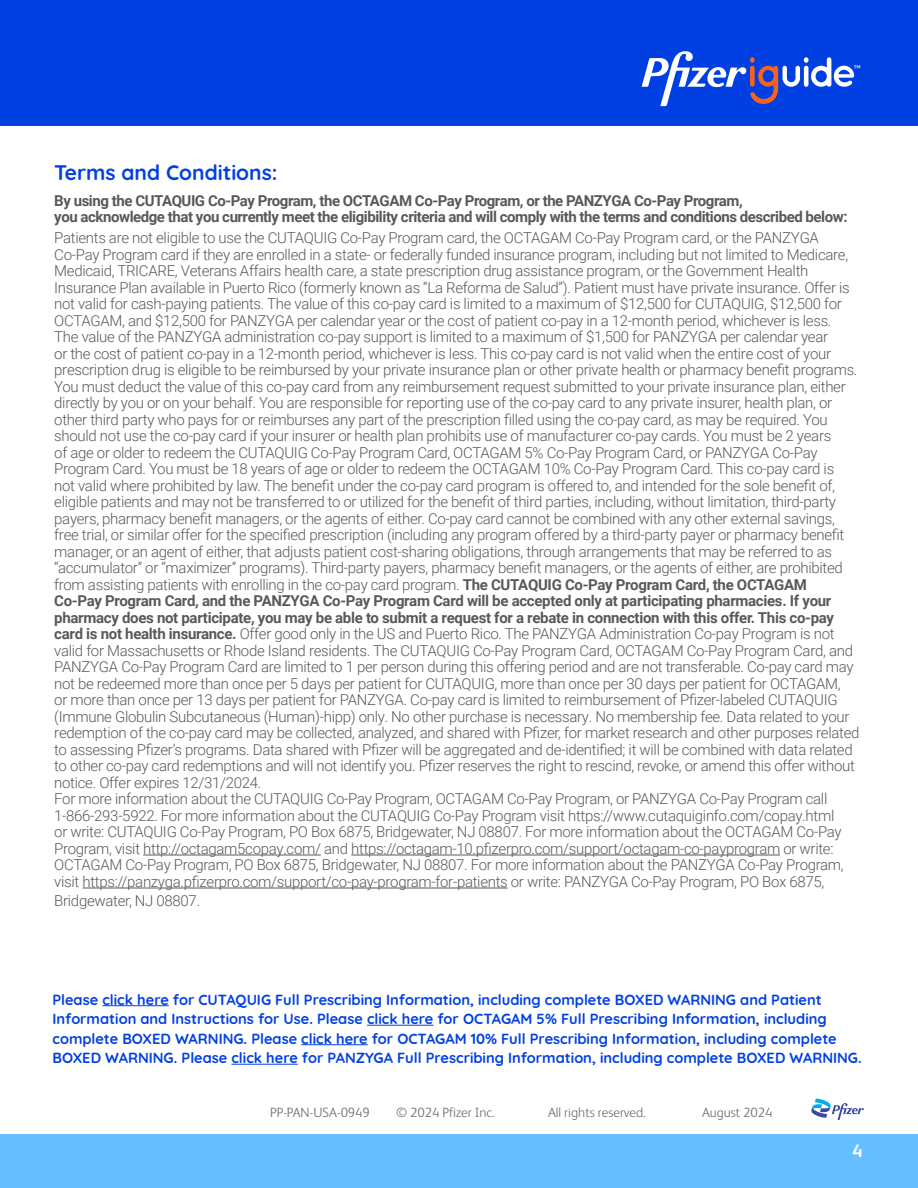
<style>
.page{position:relative;width:918px;height:1188px;background:#fff}
.page>*{position:absolute;margin:0;border:0;box-sizing:border-box;transform-origin:0 0}
.t1{font:700 21px "Quicksand";color:#0040e3}
.t2{font:700 18px "FS Albert";color:#fff}
.t3{font:300 15px/16.5px "Roboto";letter-spacing:-.02em;color:#58595b}
.t4{font:700 15px/16.5px "Roboto";letter-spacing:-.03em;color:#58595b}
.t5{font:700 14.7px/19.5px "Quicksand";color:#0040e3}
.t6{font:300 13.5px "FS Albert";color:#6d6e71}
.s1{font-weight:700}
</style>
<div class="page">
<div style="left:0;top:0;width:918px;height:126px;background:#0040e3"></div>
<svg style="left:642px;top:51px;width:218px;height:55px"></svg>
<hr style="left:143px;top:855px;width:178px;height:1px;background:#58595b">
<hr style="left:351px;top:855px;width:429px;height:1px;background:#58595b">
<hr style="left:82px;top:888px;width:426px;height:1px;background:#58595b">
<div style="left:0;top:1134px;width:918px;height:54px;background:#66bfff"></div>
<hr style="left:102px;top:1005px;width:67px;height:1px;background:#0040e3">
<hr style="left:367px;top:1025px;width:66px;height:1px;background:#0040e3">
<hr style="left:301px;top:1044px;width:67px;height:1px;background:#0040e3">
<hr style="left:231px;top:1064px;width:67px;height:1px;background:#0040e3">
<svg style="left:811px;top:1099px;width:53px;height:21px"></svg>
<h1 class="t1" style="left:54px;top:156px;width:225px">Terms and Conditions:</h1>
<p class="t4" style="left:54px;top:192px;width:795px">By using the CUTAQUIG Co-Pay Program, the OCTAGAM Co-Pay Program, or the PANZYGA Co-Pay Program,<br>you acknowledge that you currently meet the eligibility criteria and will comply with the terms and conditions described below:</p>
<p class="t3" style="left:54px;top:229px;width:807px">Patients are not eligible to use the CUTAQUIG Co-Pay Program card, the OCTAGAM Co-Pay Program card, or the PANZYGA Co-Pay Program card if they are enrolled in a state- or federally funded insurance program, including but not limited to Medicare, Medicaid, TRICARE, Veterans Affairs health care, a state prescription drug assistance program, or the Government Health Insurance Plan available in Puerto Rico (formerly known as “La Reforma de Salud”). Patient must have private insurance. Offer is not valid for cash-paying patients. The value of this co-pay card is limited to a maximum of $12,500 for CUTAQUIG, $12,500 for OCTAGAM, and $12,500 for PANZYGA per calendar year or the cost of patient co-pay in a 12-month period, whichever is less.<br>The value of the PANZYGA administration co-pay support is limited to a maximum of $1,500 for PANZYGA per calendar year<br>or the cost of patient co-pay in a 12-month period, whichever is less. This co-pay card is not valid when the entire cost of your prescription drug is eligible to be reimbursed by your private insurance plan or other private health or pharmacy benefit programs.<br>You must deduct the value of this co-pay card from any reimbursement request submitted to your private insurance plan, either directly by you or on your behalf. You are responsible for reporting use of the co-pay card to any private insurer, health plan, or other third party who pays for or reimburses any part of the prescription filled using the co-pay card, as may be required. You should not use the co-pay card if your insurer or health plan prohibits use of manufacturer co-pay cards. You must be 2 years<br>of age or older to redeem the CUTAQUIG Co-Pay Program Card, OCTAGAM 5% Co-Pay Program Card, or PANZYGA Co-Pay Program Card. You must be 18 years of age or older to redeem the OCTAGAM 10% Co-Pay Program Card. This co-pay card is<br>not valid where prohibited by law. The benefit under the co-pay card program is offered to, and intended for the sole benefit of, eligible patients and may not be transferred to or utilized for the benefit of third parties, including, without limitation, third-party payers, pharmacy benefit managers, or the agents of either. Co-pay card cannot be combined with any other external savings, free trial, or similar offer for the specified prescription (including any program offered by a third-party payer or pharmacy benefit manager, or an agent of either, that adjusts patient cost-sharing obligations, through arrangements that may be referred to as “accumulator” or “maximizer” programs). Third-party payers, pharmacy benefit managers, or the agents of either, are prohibited from assisting patients with enrolling in the co-pay card program. <span class="s1">The CUTAQUIG Co-Pay Program Card, the OCTAGAM<br>Co-Pay Program Card, and the PANZYGA Co-Pay Program Card will be accepted only at participating pharmacies. If your pharmacy does not participate, you may be able to submit a request for a rebate in connection with this offer. This co-pay card is not health insurance.</span> Offer good only in the US and Puerto Rico. The PANZYGA Administration Co-pay Program is not valid for Massachusetts or Rhode Island residents. The CUTAQUIG Co-Pay Program Card, OCTAGAM Co-Pay Program Card, and PANZYGA Co-Pay Program Card are limited to 1 per person during this offering period and are not transferable. Co-pay card may not be redeemed more than once per 5 days per patient for CUTAQUIG, more than once per 30 days per patient for OCTAGAM,<br>or more than once per 13 days per patient for PANZYGA. Co-pay card is limited to reimbursement of Pfizer-labeled CUTAQUIG (Immune Globulin Subcutaneous (Human)-hipp) only. No other purchase is necessary. No membership fee. Data related to your redemption of the co-pay card may be collected, analyzed, and shared with Pfizer, for market research and other purposes related to assessing Pfizer’s programs. Data shared with Pfizer will be aggregated and de-identified; it will be combined with data related to other co-pay card redemptions and will not identify you. Pfizer reserves the right to rescind, revoke, or amend this offer without notice. Offer expires 12/31/2024.<br>For more information about the CUTAQUIG Co-Pay Program, OCTAGAM Co-Pay Program, or PANZYGA Co-Pay Program call 1-866-293-5922. For more information about the CUTAQUIG Co-Pay Program visit https://www.cutaquiginfo.com/copay.html<br>or write: CUTAQUIG Co-Pay Program, PO Box 6875, Bridgewater, NJ 08807. For more information about the OCTAGAM Co-Pay Program, visit http://octagam5copay.com/ and https://octagam-10.pfizerpro.com/support/octagam-co-payprogram or write:<br>OCTAGAM Co-Pay Program, PO Box 6875, Bridgewater, NJ 08807. For more information about the PANZYGA Co-Pay Program, visit https://panzyga.pfizerpro.com/support/co-pay-program-for-patients or write: PANZYGA Co-Pay Program, PO Box 6875,</p>
<p class="t3" style="left:54px;top:892px;width:147px">Bridgewater, NJ 08807.</p>
<p class="t5" style="left:52px;top:988px;width:811px">Please click here for CUTAQUIG Full Prescribing Information, including complete BOXED WARNING and Patient Information and Instructions for Use. Please click here for OCTAGAM 5% Full Prescribing Information, including complete BOXED WARNING. Please click here for OCTAGAM 10% Full Prescribing Information, including complete BOXED WARNING. Please click here for PANZYGA Full Prescribing Information, including complete BOXED WARNING.</p>
<p class="t6" style="left:270px;top:1105px;width:101px">PP-PAN-USA-0949</p>
<p class="t6" style="left:396px;top:1105px;width:100px">© 2024 Pfizer Inc.</p>
<p class="t6" style="left:548px;top:1105px;width:99px">All rights reserved.</p>
<p class="t6" style="left:702px;top:1105px;width:72px">August 2024</p>
<p class="t2" style="left:852px;top:1140px;width:12px">4</p>
</div>
